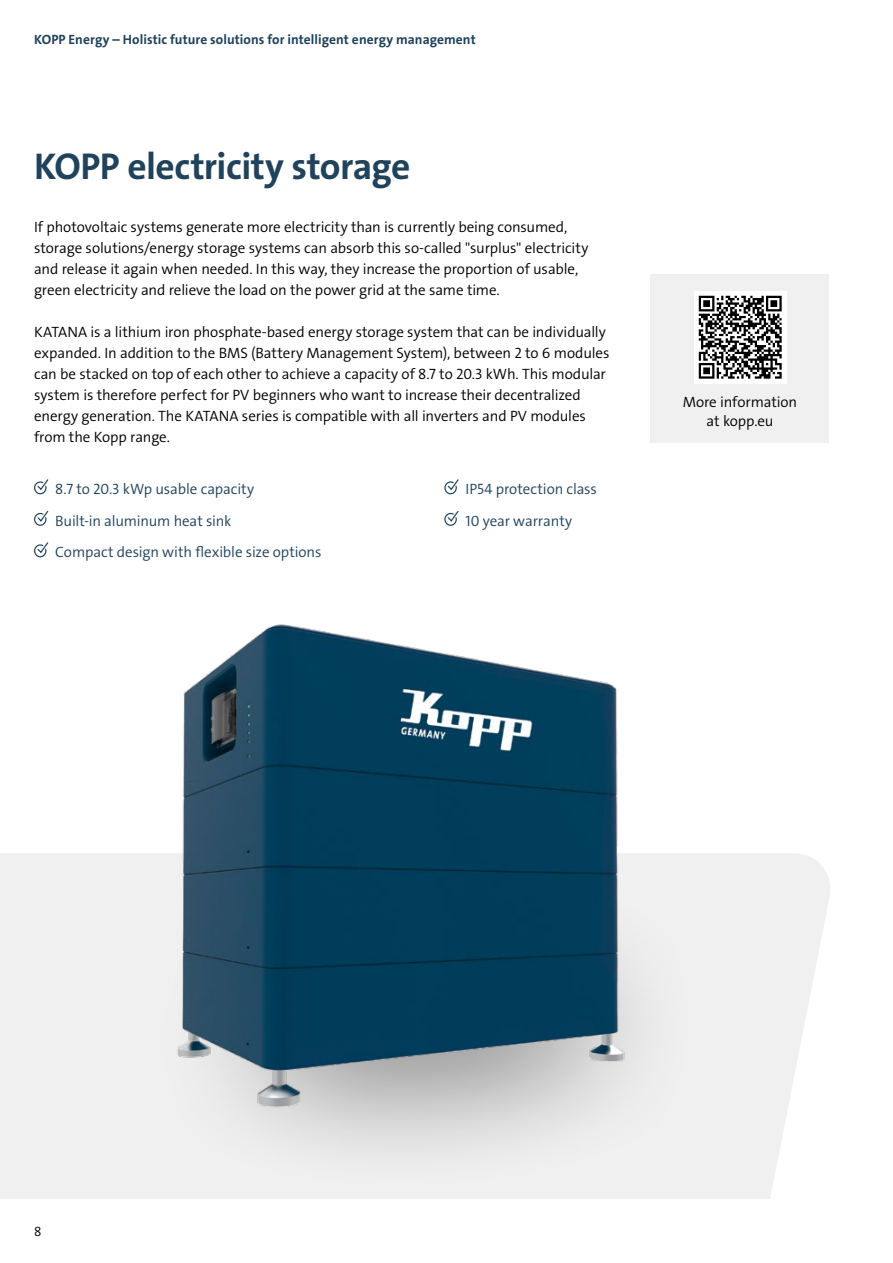
<style>
.page{position:relative;width:893px;height:1263px;background:#fff}
.page>*{position:absolute;margin:0;border:0;box-sizing:border-box;transform-origin:0 0}
.t1{font:37.5px "The Sans LP7 Bld";letter-spacing:-.015em;color:#20425b}
.t2{font:15px/21px "The Sans LP4 Se Lig";letter-spacing:-.005em;color:#000}
.t3{font:15px/31.5px "The Sans LP4 Se Lig";letter-spacing:-.01em;color:#20425b}
.t4{font:13.5px "The Sans LP7 Bld";letter-spacing:.005em;color:#20425b}
.t5{font:13.5px "The Sans LP4 Se Lig";color:#000}
</style>
<div class="page">
<svg style="left:34px;top:479px;width:15px;height:16px"></svg>
<svg style="left:34px;top:510px;width:15px;height:16px"></svg>
<svg style="left:34px;top:542px;width:15px;height:16px"></svg>
<svg style="left:445px;top:479px;width:14px;height:16px"></svg>
<svg style="left:445px;top:510px;width:14px;height:16px"></svg>
<svg style="left:0;top:853px;width:830px;height:345px;fill:#f0f0f0"></svg>
<div style="left:148px;top:867px;width:556px;height:327px;background:#f0f0f0"></div>
<img style="left:94px;top:624px;width:707px;height:518px">
<div style="left:651px;top:274px;width:178px;height:168px;background:#f0f0f0"></div>
<div style="left:694px;top:291px;width:92px;height:92px;background:#fff"></div>
<svg style="left:699px;top:296px;width:83px;height:83px"></svg>
<p class="t4" style="left:34px;top:31px;width:443px">KOPP Energy – Holistic future solutions for intelligent energy management</p>
<h1 class="t1" style="left:34px;top:142px;width:378px">KOPP electricity storage</h1>
<p class="t2" style="left:34px;top:216px;width:556px">If photovoltaic systems generate more electricity than is currently being consumed, storage solutions/energy storage systems can absorb this so-called "surplus" electricity and release it again when needed. In this way, they increase the proportion of usable, green electricity and relieve the load on the power grid at the same time.</p>
<p class="t2" style="left:34px;top:321px;width:577px">KATANA is a lithium iron phosphate-based energy storage system that can be individually expanded. In addition to the BMS (Battery Management System), between 2 to 6 modules can be stacked on top of each other to achieve a capacity of 8.7 to 20.3 kWh. This modular system is therefore perfect for PV beginners who want to increase their decentralized energy generation. The KATANA series is compatible with all inverters and PV modules from the Kopp range.</p>
<p class="t3" style="left:55px;top:474px;width:268px">8.7 to 20.3 kWp usable capacity<br>Built-in aluminum heat sink<br>Compact design with flexible size options</p>
<p class="t3" style="left:466px;top:474px;width:133px">IP54 protection class<br>10 year warranty</p>
<p class="t2" style="left:683px;top:392px;width:116px;line-height:19.5px;text-align:center">More information at kopp.eu</p>
<p class="t5" style="left:34px;top:1223px;width:9px">8</p>
</div>
